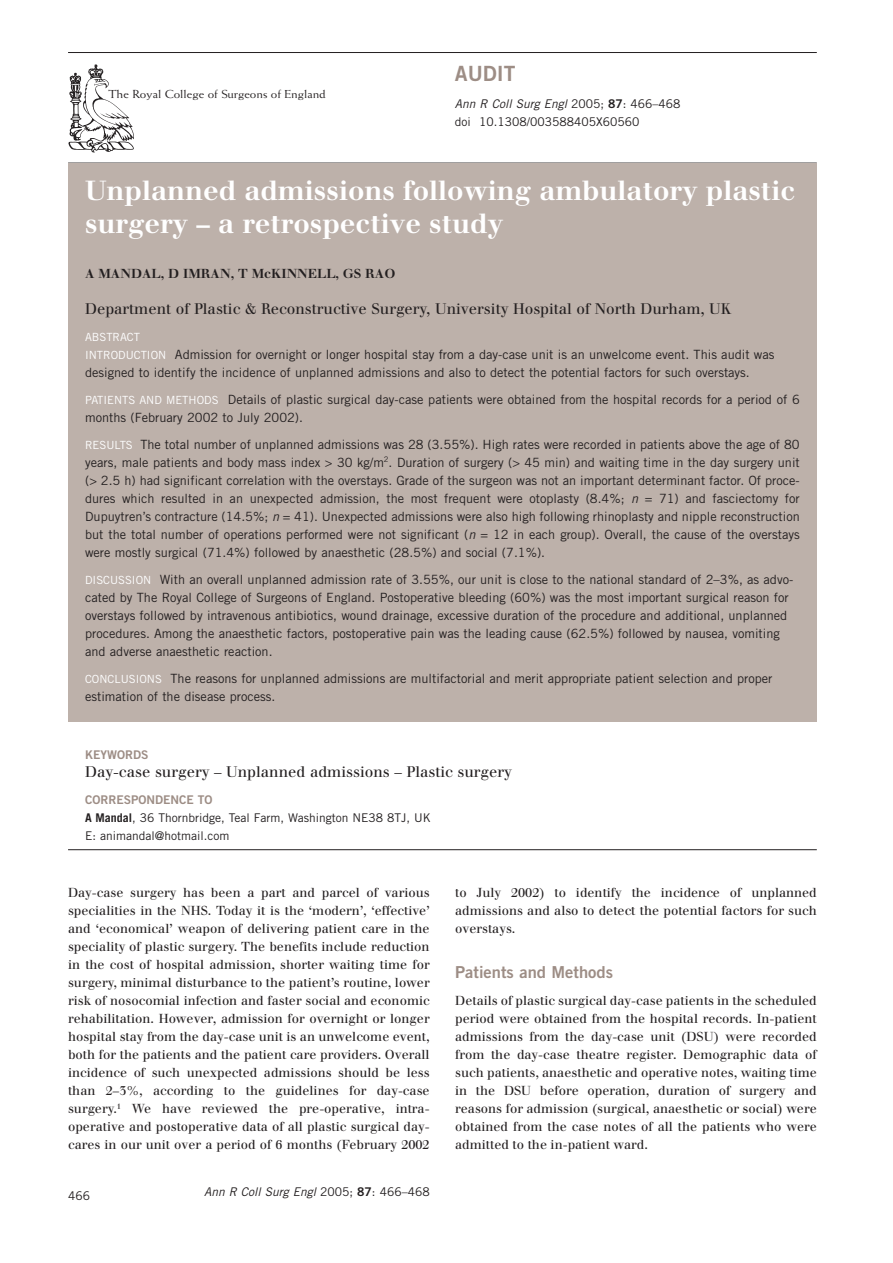
<style>
.page{position:relative;width:893px;height:1263px;background:#fff}
.page>*{position:absolute;margin:0;border:0;box-sizing:border-box;transform-origin:0 0}
.t1{font:700 27px/33px "Walbaum";color:#fff}
.t2{font:21px "Trade Gothic Bold Two";color:#9d8d85}
.t3{font:16.5px "Trade Gothic Bold Two";color:#9d8d85}
.t4{font:15px "Walbaum";color:#231f20}
.t5{font:12.75px/18px "Trade Gothic";color:#231f20}
.t6{font:12.75px/18px "Walbaum";color:#231f20;text-align:justify}
.t7{font:700 12.75px "Walbaum";color:#231f20}
.t8{font:12px/18px "Trade Gothic";color:#231f20}
.t9{font:italic 12px "Trade Gothic";color:#231f20}
.t10{font:12px "Trade Gothic Bold Two";color:#9d8d85}
.t11{font:11.7px "Weiss";color:#231f20;scale:1.08 1}
.t12{font:11.25px "Trade Gothic";color:#fff}
.s1{font-style:italic}
.s2{font-family:"Trade Gothic Bold Two"}
.s3{font-size:11.25px;color:#fff}
.s4{font-weight:700}
.s5{font-style:normal}
.s6{font-family:"Trade Gothic Bold Two";font-style:normal}
</style>
<div class="page">
<hr style="left:68px;top:52px;width:748px;height:1px;background:#231f20">
<svg style="left:68px;top:65px;width:66px;height:87px"></svg>
<div style="left:68px;top:163px;width:748px;height:559px;background:#bdb1aa"></div>
<hr style="left:68px;top:849px;width:748px;height:1px;background:#231f20">
<p class="t11" style="left:108px;top:89px;width:203px">The Royal College of Surgeons of England</p>
<h2 class="t2" style="left:455px;top:66px;width:62px">AUDIT</h2>
<p class="t8" style="left:455px;top:96px;width:227px"><span class="s1">Ann R Coll Surg Engl</span> 2005; <span class="s2">87</span>: 466–468 doi 10.1308/003588405X60560</p>
<h1 class="t1" style="left:85px;top:176px;width:712px">Unplanned admissions following ambulatory plastic surgery – a retrospective study</h1>
<p class="t7" style="left:85px;top:268px;width:312px">A MANDAL, D IMRAN, T McKINNELL, GS RAO</p>
<p class="t4" style="left:85px;top:303px;width:648px">Department of Plastic &amp; Reconstructive Surgery, University Hospital of North Durham, UK</p>
<p class="t12" style="left:85px;top:332px;width:57px">ABSTRACT</p>
<p class="t5" style="left:85px;top:346px;width:691px"><span class="s3">INTRODUCTION</span> Admission for overnight or longer hospital stay from a day-case unit is an unwelcome event. This audit was designed to identify the incidence of unplanned admissions and also to detect the potential factors for such overstays.</p>
<p class="t5" style="left:85px;top:391px;width:716px"><span class="s3">PATIENTS AND METHODS</span> Details of plastic surgical day-case patients were obtained from the hospital records for a period of 6 months (February 2002 to July 2002).</p>
<p class="t5" style="left:85px;top:436px;width:716px;text-align:justify"><span class="s3">RESULTS</span> The total number of unplanned admissions was 28 (3.55%). High rates were recorded in patients above the age of 80 years, male patients and body mass index &gt; 30 kg/m<sup>2</sup>. Duration of surgery (&gt; 45 min) and waiting time in the day surgery unit (&gt; 2.5 h) had significant correlation with the overstays. Grade of the surgeon was not an important determinant factor. Of proce&shy;dures which resulted in an unexpected admission, the most frequent were otoplasty (8.4%; <span class="s1">n</span> = 71) and fasciectomy for Dupuytren’s contracture (14.5%; <span class="s1">n</span> = 41). Unexpected admissions were also high following rhinoplasty and nipple reconstruction but the total number of operations performed were not significant (<span class="s1">n</span> = 12 in each group). Overall, the cause of the overstays were mostly surgical (71.4%) followed by anaesthetic (28.5%) and social (7.1%).</p>
<p class="t5" style="left:85px;top:571px;width:709px"><span class="s3">DISCUSSION</span> With an overall unplanned admission rate of 3.55%, our unit is close to the national standard of 2–3%, as advo&shy;cated by The Royal College of Surgeons of England. Postoperative bleeding (60%) was the most important surgical reason for overstays followed by intravenous antibiotics, wound drainage, excessive duration of the procedure and additional, unplanned procedures. Among the anaesthetic factors, postoperative pain was the leading cause (62.5%) followed by nausea, vomiting and adverse anaesthetic reaction.</p>
<p class="t5" style="left:85px;top:670px;width:689px"><span class="s3">CONCLUSIONS</span> The reasons for unplanned admissions are multifactorial and merit appropriate patient selection and proper estimation of the disease process.</p>
<p class="t10" style="left:85px;top:750px;width:65px">KEYWORDS</p>
<p class="t4" style="left:85px;top:766px;width:428px">Day-case surgery – Unplanned admissions – Plastic surgery</p>
<p class="t10" style="left:85px;top:795px;width:129px">CORRESPONDENCE TO</p>
<p class="t8" style="left:85px;top:809px;width:347px"><span class="s4">A Mandal</span>, 36 Thornbridge, Teal Farm, Washington NE38 8TJ, UK<br>E: animandal@hotmail.com</p>
<p class="t6" style="left:68px;top:885px;width:363px">Day-case surgery has been a part and parcel of various specialities in the NHS. Today it is the ‘modern’, ‘effective’ and ‘economical’ weapon of delivering patient care in the speciality of plastic surgery. The benefits include reduction in the cost of hospital admission, shorter waiting time for surgery, minimal disturbance to the patient’s routine, lower risk of nosocomial infection and faster social and economic rehabilitation. However, admission for overnight or longer hospital stay from the day-case unit is an unwelcome event, both for the patients and the patient care providers. Overall incidence of such unexpected admissions should be less than 2–3%, according to the guidelines for day-case surgery.<sup>1</sup> We have reviewed the pre-operative, intra&shy;operative and postoperative data of all plastic surgical day&shy;cares in our unit over a period of 6 months (February 2002</p>
<p class="t6" style="left:455px;top:885px;width:363px">to July 2002) to identify the incidence of unplanned admissions and also to detect the potential factors for such overstays.</p>
<p class="t3" style="left:455px;top:966px;width:159px">Patients and Methods</p>
<p class="t6" style="left:455px;top:993px;width:363px">Details of plastic surgical day-case patients in the scheduled period were obtained from the hospital records. In-patient admissions from the day-case unit (DSU) were recorded from the day-case theatre register. Demographic data of such patients, anaesthetic and operative notes, waiting time in the DSU before operation, duration of surgery and reasons for admission (surgical, anaesthetic or social) were obtained from the case notes of all the patients who were admitted to the in-patient ward.</p>
<p class="t8" style="left:68px;top:1188px;width:23px">466</p>
<p class="t9" style="left:204px;top:1188px;width:227px">Ann R Coll Surg Engl <span class="s5">2005;</span> <span class="s6">87</span><span class="s5">: 466–468</span></p>
</div>
